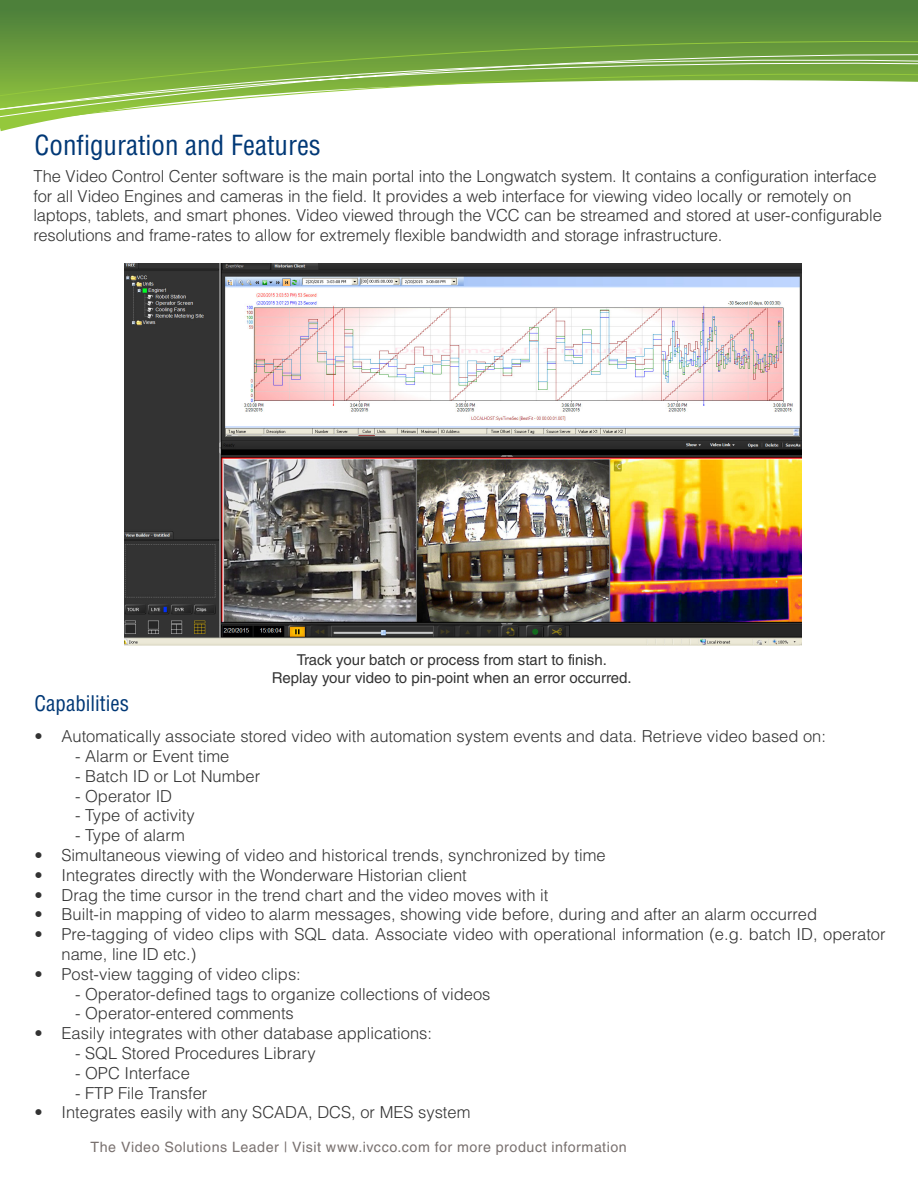
<style>
.page{position:relative;width:918px;height:1188px;background:#fff}
.page>*{position:absolute;margin:0;border:0;box-sizing:border-box;transform-origin:0 0}
.t1{font:condensed 27px "Helvetica LT Std";color:#003876}
.t2{font:condensed 21px "Helvetica LT Std";color:#003876}
.t3{font:300 16.5px/19.8px "Helvetica LT Std";color:#333}
.t4{font:15px "Helvetica LT Std";color:#333}
.t5{font:14.25px "Helvetica LT Std";letter-spacing:.035em;color:#79716f}
</style>
<div class="page">
<svg style="left:0;top:0;width:918px;height:132px"></svg>
<img style="left:124px;top:263px;width:677px;height:383px">
<p class="t1" style="left:35px;top:128px;width:288px">Configuration and Features</p>
<p class="t3" style="left:33px;top:166px;width:850px">The Video Control Center software is the main portal into the Longwatch system. It contains a configuration interface for all Video Engines and cameras in the field. It provides a web interface for viewing video locally or remotely on laptops, tablets, and smart phones. Video viewed through the VCC can be streamed and stored at user-configurable resolutions and frame-rates to allow for extremely flexible bandwidth and storage infrastructure.</p>
<p class="t4" style="left:297px;top:651px;width:312px">Track your batch or process from start to finish.</p>
<p class="t4" style="left:272px;top:669px;width:361px">Replay your video to pin-point when an error occurred.</p>
<p class="t2" style="left:35px;top:690px;width:96px">Capabilities</p>
<p class="t3" style="left:35px;top:726px;width:793px">• Automatically associate stored video with automation system events and data. Retrieve video based on:</p>
<p class="t3" style="left:75px;top:746px;width:156px">- Alarm or Event time</p>
<p class="t3" style="left:75px;top:766px;width:187px">- Batch ID or Lot Number</p>
<p class="t3" style="left:75px;top:786px;width:99px">- Operator ID</p>
<p class="t3" style="left:75px;top:805px;width:121px">- Type of activity</p>
<p class="t3" style="left:75px;top:825px;width:111px">- Type of alarm</p>
<p class="t3" style="left:35px;top:845px;width:573px">• Simultaneous viewing of video and historical trends, synchronized by time</p>
<p class="t3" style="left:35px;top:865px;width:434px">• Integrates directly with the Wonderware Historian client</p>
<p class="t3" style="left:35px;top:885px;width:515px">• Drag the time cursor in the trend chart and the video moves with it</p>
<p class="t3" style="left:35px;top:904px;width:784px">• Built-in mapping of video to alarm messages, showing vide before, during and after an alarm occurred</p>
<p class="t3" style="left:62px;top:924px;width:826px;text-indent:-27px">• Pre-tagging of video clips with SQL data. Associate video with operational information (e.g. batch ID, operator name, line ID etc.)</p>
<p class="t3" style="left:35px;top:964px;width:268px">• Post-view tagging of video clips:</p>
<p class="t3" style="left:75px;top:984px;width:417px">- Operator-defined tags to organize collections of videos</p>
<p class="t3" style="left:75px;top:1003px;width:220px">- Operator-entered comments</p>
<p class="t3" style="left:35px;top:1023px;width:399px">• Easily integrates with other database applications:</p>
<p class="t3" style="left:75px;top:1043px;width:242px">- SQL Stored Procedures Library</p>
<p class="t3" style="left:75px;top:1063px;width:116px">- OPC Interface</p>
<p class="t3" style="left:75px;top:1083px;width:134px">- FTP File Transfer</p>
<p class="t3" style="left:35px;top:1102px;width:437px">• Integrates easily with any SCADA, DCS, or MES system</p>
<p class="t5" style="left:91px;top:1139px;width:538px">The Video Solutions Leader | Visit www.ivcco.com for more product information</p>
</div>
